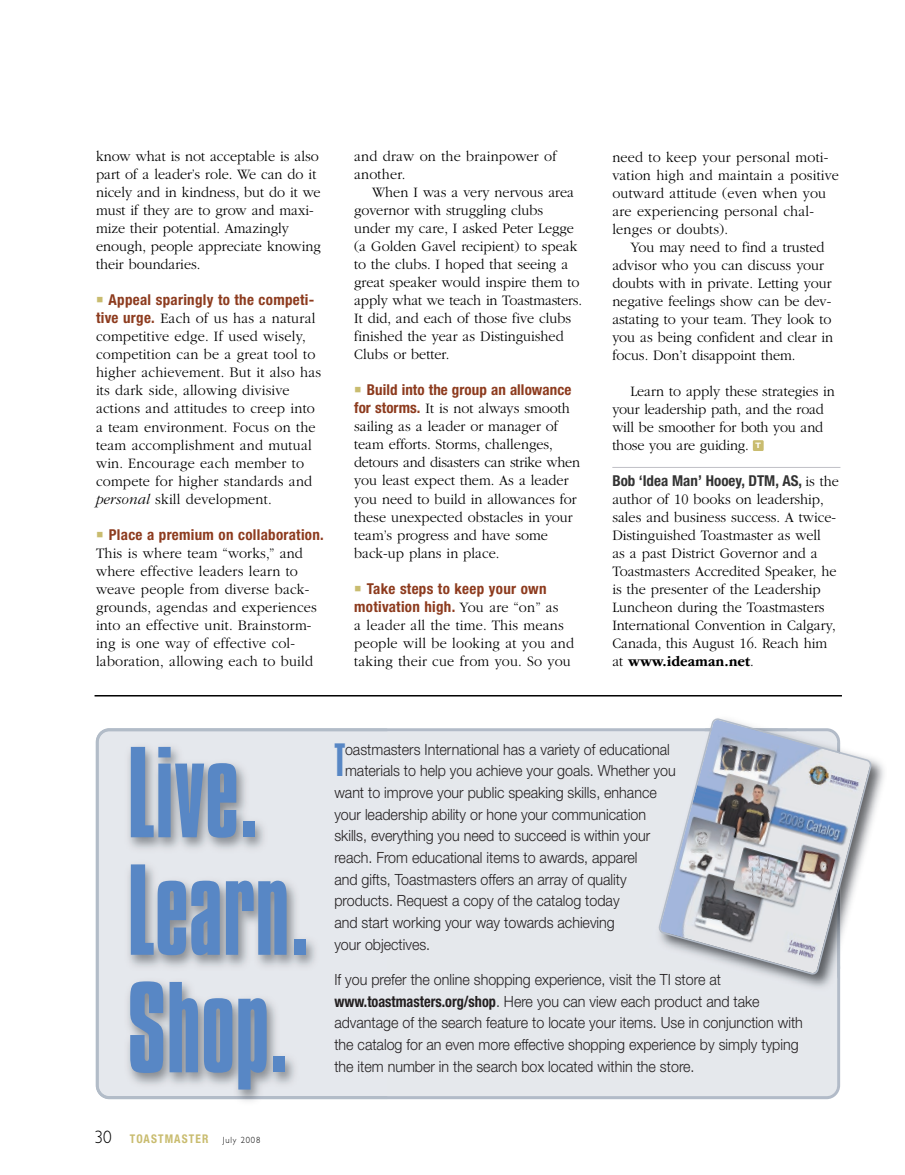
<style>
.page{position:relative;width:905px;height:1175px;background:#fff}
.page>*{position:absolute;margin:0;border:0;box-sizing:border-box;transform-origin:0 0}
.t1{font:111.3px/117.4px "Compacta BT Roman+OSYUHE";color:#5887c5;scale:.92 1}
.t2{font:40.2px "Compacta BT Roman+OSYUHE";color:#5887c5;scale:.92 1}
.t3{font:15.45px/21.6px "Helvetica Neue Light+MXBLSB";color:#231f20;scale:.92 1}
.t4{font:300 15px/18px "ITC Garamond Std";color:#000;scale:.95 1}
.t5{font:700 condensed 15px/18px "Helvetica Neue LT Std";letter-spacing:.02em;color:#8d3b1e;text-align:center}
.t6{font:700 condensed 15px "Helvetica Neue LT Std";color:#333}
.t7{font:700 condensed 12px "Helvetica Neue";letter-spacing:.1em;color:#c9bc6f;scale:.95 1}
.t8{font:700 expanded 7.5px "Helvetica Neue LT Std";color:#fff}
.s1{font-family:"Helvetica Neue LT Std";font-weight:700;font-stretch:condensed;color:#8d3b1e}
.s2{font-style:italic}
.s3{font-family:"ITC Garamond Std";font-weight:300;font-stretch:normal;color:#000}
.s4{font-weight:700}
.s5{font-family:"Helvetica Neue Condensed Bold+MYPNAF"}
.s6{font-family:"Gill Sans";font-weight:300;font-stretch:normal;font-size:18px;color:#000}
.s7{font-family:"Gill Sans";font-weight:300;font-stretch:normal;font-size:9px;color:#000}
</style>
<div class="page">
<hr style="left:612px;top:467px;width:228px;height:1px;background:#c0c0c6">
<svg style="left:95px;top:718px;width:789px;height:383px;background:#d7dadf"></svg>
<hr style="left:94px;top:695px;width:748px;height:1px;background:#000">
<div style="left:752px;top:440px;width:11px;height:11px;background:#c9bc6f"></div>
<p class="t4" style="left:96px;top:149px;width:238px">know what is not acceptable is also part of a leader’s role. We can do it nicely and in kindness, but do it we must if they are to grow and maxi&shy;mize their potential. Amazingly enough, people appreciate knowing their boundaries.</p>
<p class="t5" style="left:109px;top:292px;width:207px">Appeal sparingly to the competi-</p>
<p class="t4" style="left:96px;top:311px;width:238px"><span class="s1">tive urge.</span> Each of us has a natural competitive edge. If used wisely, competition can be a great tool to higher achievement. But it also has its dark side, allowing divisive actions and attitudes to creep into a team environment. Focus on the team accomplishment and mutual win. Encourage each member to compete for higher standards and <span class="s2">personal</span> skill development.</p>
<p class="t5" style="left:109px;top:526px;width:216px">Place a premium on collaboration.</p>
<p class="t4" style="left:96px;top:545px;width:234px">This is where team “works,” and where effective leaders learn to weave people from diverse back&shy;grounds, agendas and experiences into an effective unit. Brainstorm&shy;ing is one way of effective col&shy;laboration, allowing each to build</p>
<p class="t4" style="left:354px;top:149px;width:214px">and draw on the brainpower of another.</p>
<p class="t4" style="left:354px;top:185px;width:241px;text-indent:18px">When I was a very nervous area governor with struggling clubs under my care, I asked Peter Legge (a Golden Gavel recipient) to speak to the clubs. I hoped that seeing a great speaker would inspire them to apply what we teach in Toastmasters.<br>It did, and each of those five clubs finished the year as Distinguished<br>Clubs or better.</p>
<p class="t5" style="left:367px;top:382px;width:206px">Build into the group an allowance</p>
<p class="t4" style="left:354px;top:401px;width:239px"><span class="s1">for storms.</span> It is not always smooth sailing as a leader or manager of team efforts. Storms, challenges, detours and disasters can strike when you least expect them. As a leader you need to build in allowances for these unexpected obstacles in your team’s progress and have some back-up plans in place.</p>
<p class="t5" style="left:354px;top:580px;width:206px">Take steps to keep your own motivation high. <span class="s3">You are “on” as</span></p>
<p class="t4" style="left:354px;top:617px;width:233px">a leader all the time. This means people will be looking at you and taking their cue from you. So you</p>
<p class="t4" style="left:612px;top:149px;width:240px">need to keep your personal moti&shy;vation high and maintain a positive outward attitude (even when you are experiencing personal chal&shy;lenges or doubts).</p>
<p class="t4" style="left:612px;top:239px;width:234px;text-indent:18px">You may need to find a trusted advisor who you can discuss your doubts with in private. Letting your negative feelings show can be dev&shy;astating to your team. They look to you as being confident and clear in focus. Don’t disappoint them.</p>
<p class="t4" style="left:612px;top:383px;width:235px;text-indent:18px">Learn to apply these strategies in your leadership path, and the road will be smoother for both you and those you are guiding.</p>
<p class="t6" style="left:612px;top:475px;width:228px">Bob ‘Idea Man’ Hooey, DTM, AS, <span class="s3">is the</span></p>
<p class="t4" style="left:612px;top:491px;width:237px">author of 10 books on leadership, sales and business success. A twice-Distinguished Toastmaster as well as a past District Governor and a Toastmasters Accredited Speaker, he is the presenter of the Leadership Luncheon during the Toastmasters International Convention in Calgary, Canada, this August 16. Reach him at <span class="s4">www.ideaman.net</span>.</p>
<p class="t8" style="left:755px;top:442px;width:7px">T</p>
<h1 class="t1" style="left:127px;top:742px;width:199px">Live.<br>Learn.<br>Shop.</h1>
<h2 class="t2" style="left:334px;top:743px;width:13px">T</h2>
<p class="t3" style="left:345px;top:738px;width:354px">oastmasters International has a variety of educational</p>
<p class="t3" style="left:345px;top:759px;width:361px">materials to help you achieve your goals. Whether you</p>
<p class="t3" style="left:334px;top:781px;width:352px">want to improve your public speaking skills, enhance</p>
<p class="t3" style="left:334px;top:803px;width:340px">your leadership ability or hone your communication</p>
<p class="t3" style="left:334px;top:824px;width:345px">skills, everything you need to succeed is within your</p>
<p class="t3" style="left:334px;top:846px;width:331px">reach. From educational items to awards, apparel</p>
<p class="t3" style="left:334px;top:868px;width:319px">and gifts, Toastmasters offers an array of quality</p>
<p class="t3" style="left:334px;top:889px;width:311px">products. Request a copy of the catalog today</p>
<p class="t3" style="left:334px;top:911px;width:306px">and start working your way towards achieving</p>
<p class="t3" style="left:334px;top:933px;width:106px">your objectives.</p>
<p class="t3" style="left:334px;top:968px;width:511px">If you prefer the online shopping experience, visit the TI store at <span class="s5">www.toastmasters.org/shop</span>. Here you can view each product and take advantage of the search feature to locate your items. Use in conjunction with the catalog for an even more effective shopping experience by simply typing the item number in the search box located within the store.</p>
<p class="t7" style="left:94px;top:1134px;width:176px"><span class="s6">30</span> TOASTMASTER <span class="s7">July 2008</span></p>
</div>
